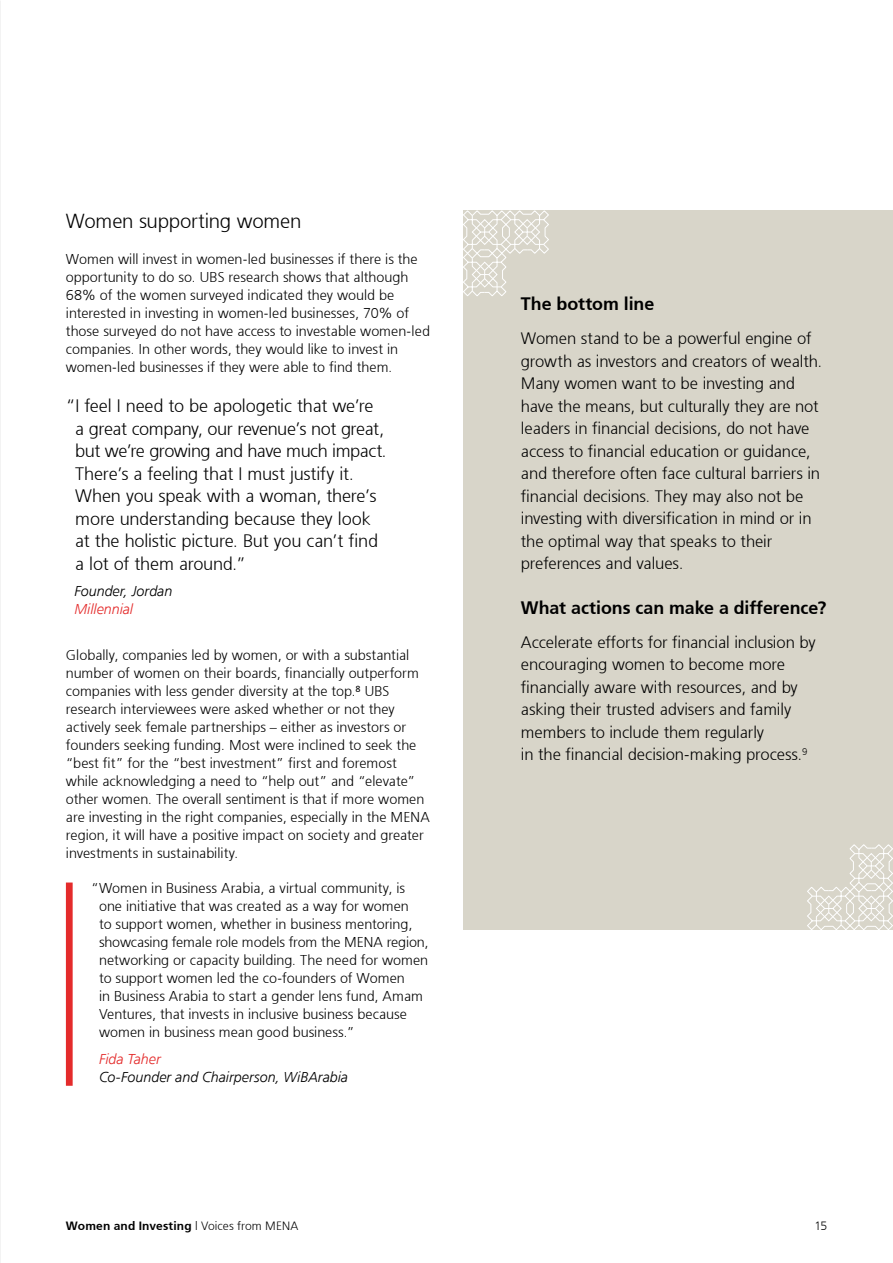
<style>
.page{position:relative;width:893px;height:1263px;background:#fff}
.page>*{position:absolute;margin:0;border:0;box-sizing:border-box;transform-origin:0 0}
.UBS_Subheadline_13_5_grid{font:300 20.25px "Frutiger 45";letter-spacing:-.01em;color:#000}
.t1{font:300 18px/22.5px "Frutiger 45";letter-spacing:-.01em;color:#000}
.UBS_Subheadline_19{font:300 18px "Frutiger 45";letter-spacing:-.005em;color:#000}
.UBS_Subheadline_13_5{font:300 16.5px/22.5px "Frutiger 45";letter-spacing:-.01em;color:#000}
.UBS_Copy_text_9_5_grid{font:300 14.25px/18px "Frutiger 45";color:#000}
.UBS_Copy_text_9_5{font:300 14.25px/18px "Frutiger 45";color:#000}
.UBS_Copy_text_9_5-2{font:italic 300 14.25px/18px "Frutiger 45";color:#000}
.Quote_Name{font:italic 300 14.25px "Frutiger 45";color:#000}
.Quote_Name-2{font:italic 300 14.25px "Frutiger 45";color:#e42b2b}
.t2{font:300 12px "Frutiger 45";letter-spacing:.015em;color:#000}
.t3{font:300 12px "Frutiger 45";color:#000}
.s1{color:#e42b2b}
.s2{font-style:inherit}
</style>
<div class="page">
<img style="left:0;top:0;width:1px;height:1263px">
<div style="left:463px;top:210px;width:430px;height:720px;background:#d8d5c9"></div>
<svg style="left:463px;top:210px;width:86px;height:86px"></svg>
<svg style="left:807px;top:844px;width:86px;height:86px"></svg>
<div style="left:66px;top:882px;width:7px;height:204px;background:#e42b2b"></div>
<p class="UBS_Subheadline_13_5_grid" style="left:66px;top:209px;width:237px">Women supporting women</p>
<p class="UBS_Copy_text_9_5_grid" style="left:66px;top:250px;width:366px">Women will invest in women-led businesses if there is the opportunity to do so. UBS research shows that although 68% of the women surveyed indicated they would be interested in investing in women-led businesses, 70% of those surveyed do not have access to investable women-led companies. In other words, they would like to invest in women-led businesses if they were able to find them.</p>
<p class="t1" style="left:75px;top:395px;width:313px;text-indent:-9px">“I feel I need to be apologetic that we’re a great company, our revenue’s not great, but we’re growing and have much impact.<br>There’s a feeling that I must justify it.<br>When you speak with a woman, there’s more understanding because they look at the holistic picture. But you can’t find a lot of them around.”</p>
<p class="Quote_Name" style="left:74px;top:583px;width:99px">Founder, Jordan</p>
<p class="Quote_Name-2" style="left:74px;top:601px;width:60px">Millennial</p>
<p class="UBS_Copy_text_9_5_grid" style="left:66px;top:646px;width:365px">Globally, companies led by women, or with a substantial number of women on their boards, financially outperform companies with less gender diversity at the top.⁸ UBS research interviewees were asked whether or not they actively seek female partnerships – either as investors or founders seeking funding. Most were inclined to seek the “best fit” for the “best investment” first and foremost while acknowledging a need to “help out” and “elevate” other women. The overall sentiment is that if more women are investing in the right companies, especially in the MENA region, it will have a positive impact on society and greater investments in sustainability.</p>
<p class="UBS_Copy_text_9_5_grid" style="left:91px;top:879px;width:316px">“Women in Business Arabia, a virtual community, is</p>
<p class="UBS_Copy_text_9_5" style="left:99px;top:897px;width:331px">one initiative that was created as a way for women<br>to support women, whether in business mentoring, showcasing female role models from the MENA region, networking or capacity building. The need for women to support women led the co-founders of Women<br>in Business Arabia to start a gender lens fund, Amam Ventures, that invests in inclusive business because women in business mean good business.”</p>
<p class="UBS_Copy_text_9_5-2" style="left:99px;top:1050px;width:251px"><span class="s1">Fida Taher<br></span>Co-Founder and Chairperson, WiBArabia</p>
<p class="UBS_Subheadline_19" style="left:521px;top:293px;width:135px">The bottom line</p>
<p class="UBS_Subheadline_13_5" style="left:521px;top:327px;width:303px">Women stand to be a powerful engine of growth as investors and creators of wealth.<br>Many women want to be investing and have the means, but culturally they are not leaders in financial decisions, do not have access to financial education or guidance, and therefore often face cultural barriers in financial decisions. They may also not be investing with diversification in mind or in the optimal way that speaks to their preferences and values.</p>
<p class="UBS_Subheadline_19" style="left:521px;top:597px;width:307px">What actions can make a difference?</p>
<p class="UBS_Subheadline_13_5" style="left:521px;top:631px;width:296px">Accelerate efforts for financial inclusion by encouraging women to become more financially aware with resources, and by asking their trusted advisers and family members to include them regularly<br>in the financial decision-making process.<sup>9</sup></p>
<p class="t2" style="left:66px;top:1218px;width:234px">Women and Investing <span class="s2">| Voices from MENA</span></p>
<p class="t3" style="left:814px;top:1219px;width:14px">15</p>
</div>
